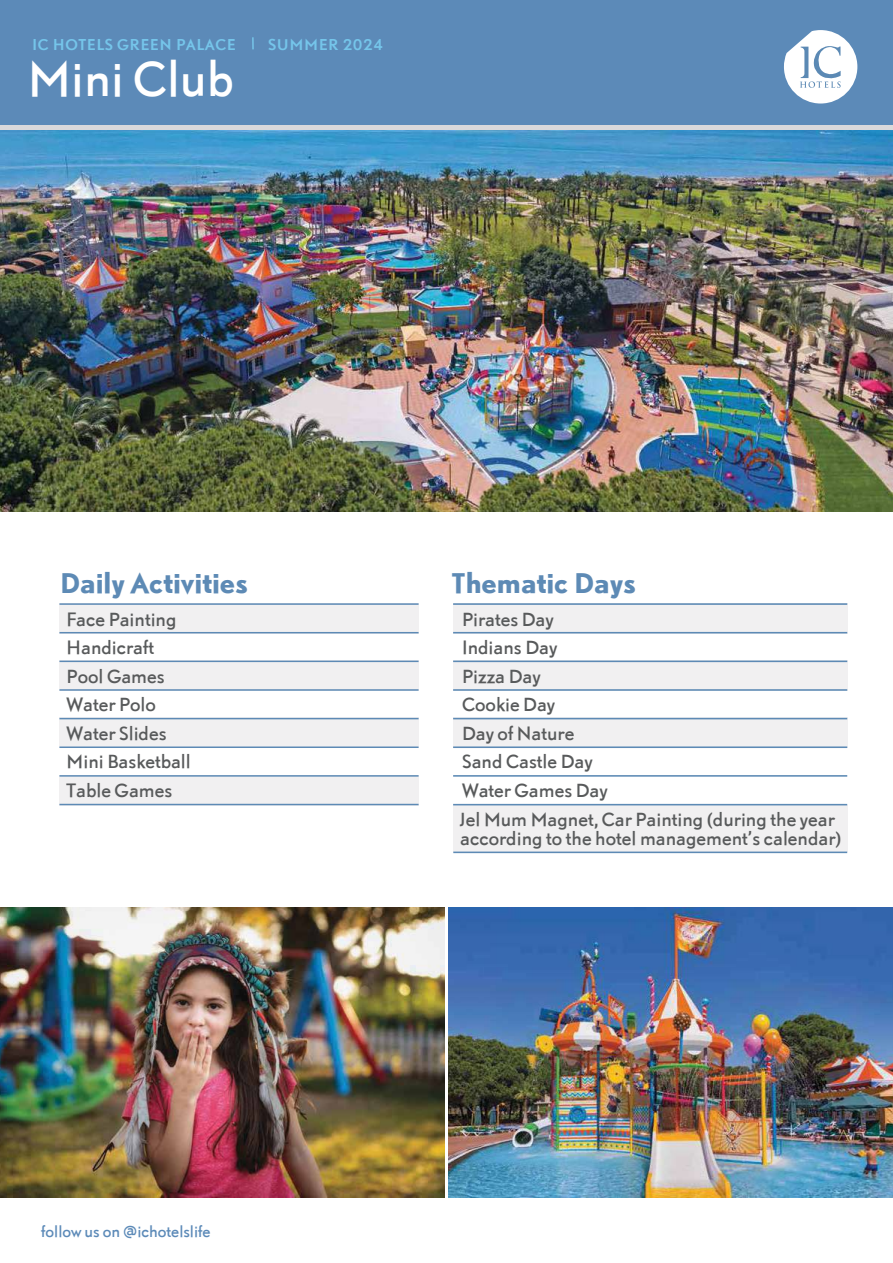
<style>
.page{position:relative;width:893px;height:1263px;background:#fff}
.page>*{position:absolute;margin:0;border:0;box-sizing:border-box;transform-origin:0 0}
.t1{font:46.5px "Nobel Listing UN Regular";color:#fff}
.t2{font:27px "Nobel Listing UN Bold";color:#5d8ab5}
.t3{font:18px/28.5px "Nobel Listing UN Regular";color:#585a5b}
.t4{font:700 15px "Nobel Listing UN Medium";letter-spacing:.035em;color:#75c5ea}
.t5{font:15px "Nobel Listing UN Regular";color:#5c8ab8}
</style>
<div class="page">
<div style="left:453px;top:805px;width:394px;height:46px;background:#f1f0f1"></div>
<div style="left:59px;top:603px;width:360px;height:30px;background:#f1f0f1"></div>
<div style="left:453px;top:603px;width:394px;height:30px;background:#f1f0f1"></div>
<div style="left:59px;top:661px;width:360px;height:30px;background:#f1f0f1"></div>
<div style="left:453px;top:661px;width:394px;height:30px;background:#f1f0f1"></div>
<div style="left:59px;top:718px;width:360px;height:30px;background:#f1f0f1"></div>
<div style="left:453px;top:718px;width:394px;height:30px;background:#f1f0f1"></div>
<div style="left:59px;top:775px;width:360px;height:30px;background:#f1f0f1"></div>
<hr style="left:59px;top:603px;width:360px;height:2px;background:#5d8ab5">
<hr style="left:453px;top:603px;width:394px;height:2px;background:#5d8ab5">
<hr style="left:59px;top:632px;width:360px;height:1px;background:#5d8ab5">
<hr style="left:453px;top:632px;width:394px;height:1px;background:#5d8ab5">
<hr style="left:59px;top:661px;width:360px;height:1px;background:#5d8ab5">
<hr style="left:453px;top:660px;width:394px;height:2px;background:#5d8ab5">
<hr style="left:59px;top:689px;width:360px;height:2px;background:#5d8ab5">
<hr style="left:453px;top:689px;width:394px;height:2px;background:#5d8ab5">
<hr style="left:59px;top:718px;width:360px;height:1px;background:#5d8ab5">
<hr style="left:453px;top:718px;width:394px;height:1px;background:#5d8ab5">
<hr style="left:59px;top:746px;width:360px;height:2px;background:#5d8ab5">
<hr style="left:453px;top:746px;width:394px;height:2px;background:#5d8ab5">
<hr style="left:59px;top:775px;width:360px;height:2px;background:#5d8ab5">
<hr style="left:453px;top:775px;width:394px;height:2px;background:#5d8ab5">
<hr style="left:59px;top:804px;width:360px;height:1px;background:#5d8ab5">
<hr style="left:453px;top:804px;width:394px;height:1px;background:#5d8ab5">
<div style="left:1px;top:124px;width:892px;height:6px;background:#dad9db"></div>
<hr style="left:453px;top:851px;width:394px;height:2px;background:#5d8ab5">
<div style="left:0;top:0;width:893px;height:124px;background:#5c8ab8"></div>
<svg style="left:252px;top:37px;width:2px;height:12px"></svg>
<svg style="left:784px;top:30px;width:73px;height:74px"></svg>
<img style="left:0;top:908px;width:445px;height:289px">
<img style="left:448px;top:908px;width:445px;height:289px">
<img style="left:0;top:130px;width:893px;height:382px">
<p class="t4" style="left:32px;top:33px;width:205px">IC HOTELS GREEN PALACE</p>
<p class="t4" style="left:268px;top:33px;width:117px">SUMMER 2024</p>
<h1 class="t1" style="left:28px;top:46px;width:207px">Mini Club</h1>
<h2 class="t2" style="left:59px;top:564px;width:190px">Daily Activities</h2>
<h2 class="t2" style="left:452px;top:564px;width:186px">Thematic Days</h2>
<p class="t3" style="left:67px;top:604px;width:126px">Face Painting<br>Handicraft<br>Pool Games<br>Water Polo<br>Water Slides<br>Mini Basketball<br>Table Games</p>
<p class="t3" style="left:460px;top:604px;width:376px">Pirates Day<br>Indians Day<br>Pizza Day<br>Cookie Day<br>Day of Nature<br>Sand Castle Day<br>Water Games Day<br>Jel Mum Magnet, Car Painting (during the year</p>
<p class="t3" style="left:460px;top:823px;width:383px">according to the hotel management’s calendar)</p>
<p class="t5" style="left:41px;top:1221px;width:171px">follow us on @ichotelslife</p>
</div>
